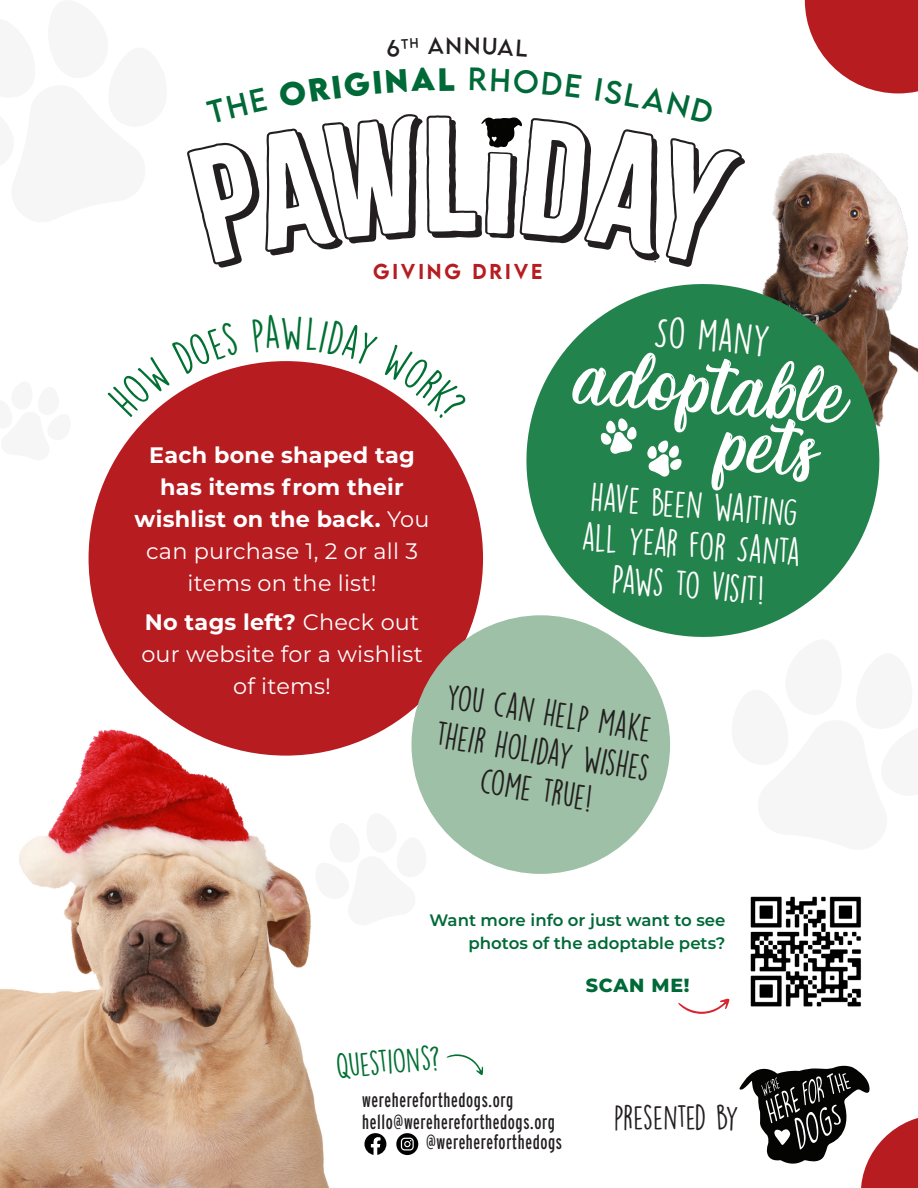
<style>
.page{position:relative;width:918px;height:1188px;background:#fff}
.page>*{position:absolute;margin:0;border:0;box-sizing:border-box;transform-origin:0 0}
.t1{font:141.9px "Citrus Gothic Shadow";color:#231f20}
.t2{font:88.2px "Christmas Squad Personal Use";color:#fff}
.t3{font:40.35px "DK Lemon Yellow Sun";color:#fff}
.t4{font:34.8px/40px "DK Lemon Yellow Sun";color:#fff;text-align:center}
.t5{font:33px/39px "DK Lemon Yellow Sun";color:#231f20;text-align:center}
.t6{font:31.05px "DK Lemon Yellow Sun";letter-spacing:-.04em;color:#231f20}
.t7{font:31.05px "DK Lemon Yellow Sun";color:#007033}
.t8{font:700 22.35px/32px "Montserrat";letter-spacing:.01em;color:#fff;text-align:center}
.t9{font:22.35px/32px "Montserrat";letter-spacing:.01em;color:#fff;text-align:center}
.t10{font:21.15px "LEMONMILK";color:#231f20}
.t11{font:20.4px "Interstate Compressed";letter-spacing:.03em;color:#231f20}
.t12{font:500 19.2px "LEMONMILK";letter-spacing:.15em;color:#b71c21}
.t13{font:800 19.05px "Montserrat";letter-spacing:.04em;color:#006938}
.t14{font:600 16.65px/23.2px "Montserrat";color:#006938;text-align:right}
.s1{font-weight:400}
.s2{font-weight:700}
</style>
<div class="page">
<img style="left:770px;top:153px;width:148px;height:243px">
<img style="left:0;top:583px;width:350px;height:605px">
<svg style="left:805px;top:0;width:113px;height:93px"></svg>
<svg style="left:520px;top:277px;width:366px;height:366px;fill:#23834c"></svg>
<svg style="left:647px;top:440px;width:35px;height:37px"></svg>
<svg style="left:601px;top:418px;width:36px;height:36px"></svg>
<div style="left:89px;top:361px;width:394px;height:395px;background:#b71c21;border-radius:50%"></div>
<svg style="left:739px;top:1065px;width:179px;height:123px"></svg>
<svg style="left:125px;top:740px;width:35px;height:34px"></svg>
<img style="left:750px;top:896px;width:111px;height:111px">
<svg style="left:678px;top:999px;width:52px;height:15px"></svg>
<div style="left:411px;top:615px;width:259px;height:259px;background:#9dc0a6;border-radius:50%"></div>
<svg style="left:315px;top:812px;width:35px;height:115px"></svg>
<svg style="left:396px;top:1133px;width:22px;height:22px"></svg>
<svg style="left:401px;top:1138px;width:13px;height:13px"></svg>
<svg style="left:364px;top:1133px;width:22px;height:22px"></svg>
<svg style="left:447px;top:1054px;width:36px;height:21px"></svg>
<svg style="left:481px;top:117px;width:175px;height:146px"></svg>
<svg style="left:147px;top:366px;width:92px;height:52px"></svg>
<svg style="left:252px;top:361px;width:176px;height:60px"></svg>
<p class="t10" style="left:446px;top:32px;width:18px">N</p>
<p class="t1" style="left:422px;top:84px;width:57px">l</p>
<p class="t12" style="left:373px;top:258px;width:171px">GIVING DRIVE</p>
<p class="t8" style="left:135px;top:438px;width:296px">Each bone shaped tag has items from their wishlist on the back. <span class="s1">You can purchase 1, 2 or all 3 items on the list!</span></p>
<p class="t9" style="left:141px;top:605px;width:283px"><span class="s2">No tags left?</span> Check out our website for a wishlist of items!</p>
<p class="t3" style="left:656px;top:307px;width:118px;rotate:4deg">So many</p>
<p class="t2" style="left:575px;top:336px;width:273px;rotate:4deg">adoptable</p>
<p class="t2" style="left:719px;top:402px;width:100px;rotate:4deg">pets</p>
<p class="t4" style="left:586px;top:477px;width:221px;rotate:4deg">have been waiting all year for Santa<br>Paws to visit!</p>
<p class="t5" style="left:445px;top:676px;width:218px;rotate:9deg">You can help make their holiday wishes come true!</p>
<p class="t14" style="left:430px;top:908px;width:298px">Want more info or just want to see photos of the adoptable pets?</p>
<p class="t13" style="left:586px;top:971px;width:105px">SCAN ME!</p>
<p class="t7" style="left:334px;top:1047px;width:106px;rotate:-5deg">Questions?</p>
<p class="t11" style="left:362px;top:1089px;width:152px">werehereforthedogs.org</p>
<p class="t11" style="left:362px;top:1110px;width:194px">hello@werehereforthedogs.org</p>
<p class="t11" style="left:426px;top:1131px;width:137px">@werehereforthedogs</p>
<p class="t6" style="left:614px;top:1099px;width:126px">presented by</p>
</div>
